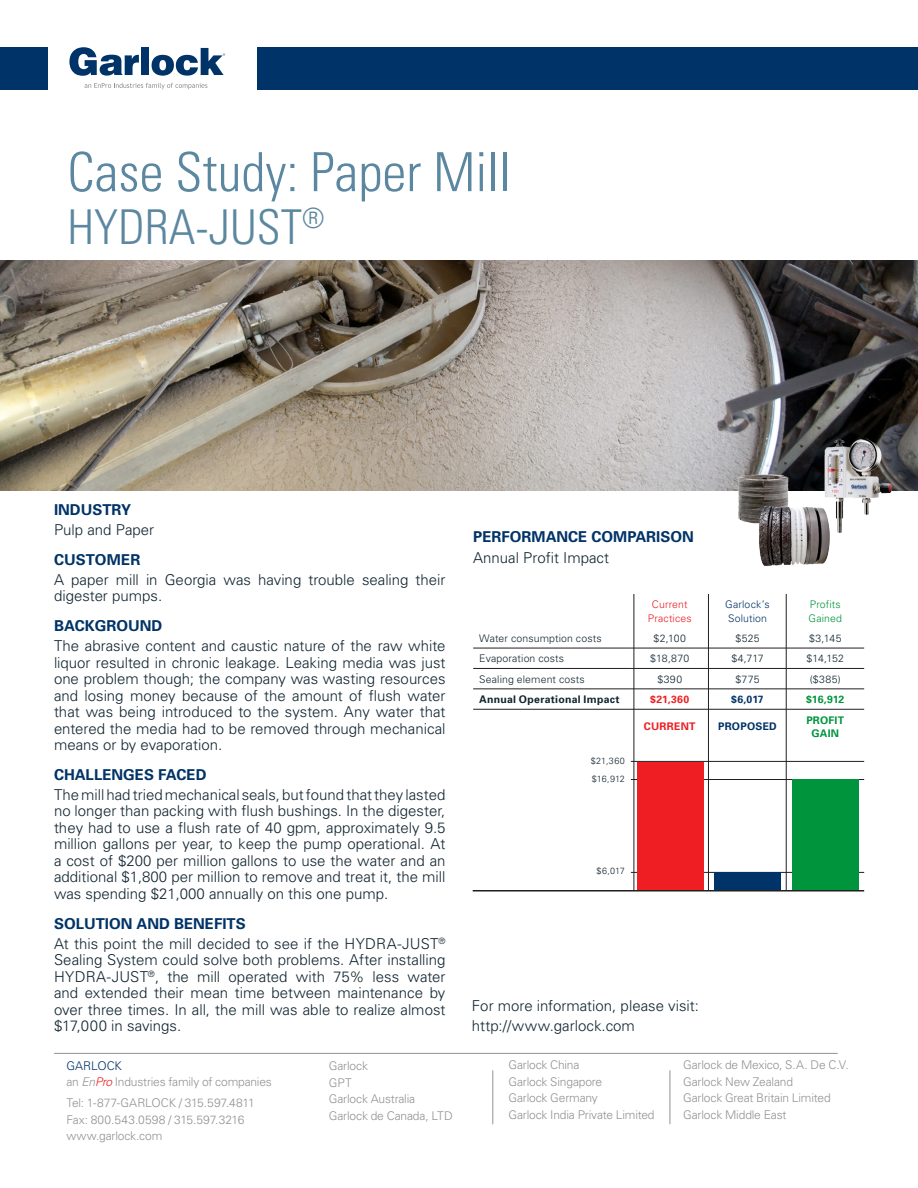
<style>
.page{position:relative;width:918px;height:1188px;background:#fff}
.page>*{position:absolute;margin:0;border:0;box-sizing:border-box;transform-origin:0 0}
.t1{font:300 condensed 54px "Univers";color:#5c87a1}
.t2{font:300 condensed 48px "Univers";color:#5c87a1}
.Body___Main{font:300 15px/16.5px "Univers";color:#112530;text-align:justify}
.t3{font:700 15px "Univers";color:#003367}
.Body___Main-2{font:300 12px/16.5px "Univers";letter-spacing:-.015em;color:#919295}
.Body___Subhead{font:300 12px "Univers";letter-spacing:-.005em;color:#003367}
.Body___Main-3{font:300 10.5px "Univers";letter-spacing:.015em;color:#112530}
.Body___Main-4{font:700 10.5px "Univers";letter-spacing:.025em;color:#112530}
.Body___Main-5{font:300 10.5px/13.5px "Univers";letter-spacing:.015em;color:#003367}
.Body___Main-6{font:700 10.5px/13.5px "Univers";letter-spacing:.02em;color:#00943d;text-align:center}
.Body___Main-7{font:300 10.5px/13.5px "Univers";letter-spacing:.015em;color:#ee1e23;text-align:center}
.Body___Main-8{font:700 10.5px "Univers";letter-spacing:.025em;color:#ee1e23}
.Body___Main-9{font:700 10.5px "Univers";letter-spacing:.02em;color:#003367}
.Body___Main-10{font:300 10.5px/13.5px "Univers";letter-spacing:.015em;color:#00943d}
.Body___Main-11{font:300 9px "Univers";letter-spacing:.005em;color:#112530}
.s1{font-style:italic}
.s2{font-style:italic;color:#ee1e23}
</style>
<div class="page">
<svg style="left:85px;top:83px;width:122px;height:6px"></svg>
<svg style="left:69px;top:47px;width:70px;height:29px"></svg>
<div style="left:141px;top:48px;width:8px;height:27px;background:#003367"></div>
<svg style="left:152px;top:48px;width:73px;height:28px"></svg>
<div style="left:0;top:47px;width:47px;height:42px;background:#003367"></div>
<div style="left:258px;top:47px;width:660px;height:42px;background:#003367"></div>
<hr style="left:54px;top:1053px;width:783px;height:1px;background:#919295">
<hr style="left:492px;top:1071px;width:1px;height:53px;background:#919295">
<hr style="left:670px;top:1071px;width:1px;height:53px;background:#919295">
<img style="left:0;top:261px;width:918px;height:230px">
<img style="left:730px;top:432px;width:165px;height:134px">
<hr style="left:473px;top:648px;width:158px;height:1px;background:#231f20">
<hr style="left:631px;top:648px;width:78px;height:1px;background:#231f20">
<hr style="left:709px;top:648px;width:77px;height:1px;background:#231f20">
<hr style="left:786px;top:648px;width:78px;height:1px;background:#231f20">
<hr style="left:473px;top:668px;width:158px;height:1px;background:#231f20">
<hr style="left:631px;top:668px;width:78px;height:1px;background:#231f20">
<hr style="left:709px;top:668px;width:77px;height:1px;background:#231f20">
<hr style="left:786px;top:668px;width:78px;height:1px;background:#231f20">
<hr style="left:473px;top:689px;width:158px;height:1px;background:#231f20">
<hr style="left:631px;top:689px;width:78px;height:1px;background:#231f20">
<hr style="left:709px;top:689px;width:77px;height:1px;background:#231f20">
<hr style="left:786px;top:689px;width:78px;height:1px;background:#231f20">
<hr style="left:473px;top:709px;width:158px;height:1px;background:#231f20">
<hr style="left:631px;top:709px;width:78px;height:1px;background:#231f20">
<hr style="left:709px;top:709px;width:77px;height:1px;background:#231f20">
<hr style="left:786px;top:709px;width:78px;height:1px;background:#231f20">
<hr style="left:631px;top:872px;width:233px;height:1px;background:#231f20">
<hr style="left:631px;top:779px;width:233px;height:1px;background:#231f20">
<hr style="left:631px;top:761px;width:233px;height:1px;background:#231f20">
<div style="left:637px;top:762px;width:67px;height:129px;background:#ee1e23"></div>
<div style="left:792px;top:779px;width:66px;height:112px;background:#00943d"></div>
<div style="left:714px;top:872px;width:67px;height:19px;background:#003367"></div>
<hr style="left:473px;top:890px;width:391px;height:2px;background:#231f20">
<hr style="left:634px;top:594px;width:1px;height:296px;background:#231f20">
<hr style="left:708px;top:594px;width:1px;height:296px;background:#231f20">
<hr style="left:786px;top:594px;width:1px;height:296px;background:#231f20">
<p class="t1" style="left:68px;top:140px;width:445px">Case Study: Paper Mill</p>
<p class="t2" style="left:68px;top:198px;width:259px">HYDRA-JUST<sup>®</sup></p>
<p class="t3" style="left:54px;top:500px;width:79px">INDUSTRY</p>
<p class="Body___Main" style="left:54px;top:521px;width:102px">Pulp and Paper</p>
<p class="t3" style="left:54px;top:550px;width:88px">CUSTOMER</p>
<p class="Body___Main" style="left:54px;top:571px;width:393px">A paper mill in Georgia was having trouble sealing their digester pumps.</p>
<p class="t3" style="left:54px;top:616px;width:110px">BACKGROUND</p>
<p class="Body___Main" style="left:54px;top:637px;width:393px">The abrasive content and caustic nature of the raw white liquor resulted in chronic leakage. Leaking media was just one problem though; the company was wasting resources and losing money because of the amount of flush water that was being introduced to the system. Any water that entered the media had to be removed through mechanical means or by evaporation.</p>
<p class="t3" style="left:54px;top:765px;width:154px">CHALLENGES FACED</p>
<p class="Body___Main" style="left:54px;top:786px;width:393px">The mill had tried mechanical seals, but found that they lasted no longer than packing with flush bushings. In the digester, they had to use a flush rate of 40 gpm, approximately 9.5 million gallons per year, to keep the pump operational. At a cost of $200 per million gallons to use the water and an additional $1,800 per million to remove and treat it, the mill was spending $21,000 annually on this one pump.</p>
<p class="t3" style="left:54px;top:914px;width:193px">SOLUTION AND BENEFITS</p>
<p class="Body___Main" style="left:54px;top:935px;width:393px">At this point the mill decided to see if the HYDRA-JUST<sup>® </sup>Sealing System could solve both problems. After installing HYDRA-JUST<sup>®</sup>, the mill operated with 75% less water and extended their mean time between maintenance by over three times. In all, the mill was able to realize almost $17,000 in savings.</p>
<p class="Body___Subhead" style="left:66px;top:1058px;width:57px">GARLOCK</p>
<p class="Body___Main-2" style="left:66px;top:1073px;width:207px">an <span class="s1">En</span><span class="s2">Pro</span> Industries family of companies</p>
<p class="Body___Main-2" style="left:66px;top:1094px;width:190px">Tel: 1-877-GARLOCK / 315.597.4811<br>Fax: 800.543.0598 / 315.597.3216</p>
<p class="Body___Main-2" style="left:66px;top:1127px;width:97px">www.garlock.com</p>
<p class="Body___Main-2" style="left:329px;top:1057px;width:41px">Garlock</p>
<p class="Body___Main-2" style="left:329px;top:1074px;width:24px">GPT</p>
<p class="Body___Main-2" style="left:329px;top:1090px;width:88px">Garlock Australia</p>
<p class="Body___Main-2" style="left:329px;top:1107px;width:125px">Garlock de Canada, LTD</p>
<p class="t3" style="left:473px;top:527px;width:222px">PERFORMANCE COMPARISON</p>
<p class="Body___Main" style="left:473px;top:549px;width:137px">Annual Profit Impact</p>
<p class="Body___Main-7" style="left:648px;top:597px;width:45px">Current<br>Practices</p>
<p class="Body___Main-5" style="left:725px;top:597px;width:46px">Garlock’s<br>Solution</p>
<p class="Body___Main-10" style="left:809px;top:597px;width:35px">Profits<br>Gained</p>
<p class="Body___Main-3" style="left:479px;top:632px;width:124px">Water consumption costs</p>
<p class="Body___Main-3" style="left:654px;top:632px;width:34px">$2,100</p>
<p class="Body___Main-3" style="left:735px;top:632px;width:26px">$525</p>
<p class="Body___Main-3" style="left:809px;top:632px;width:34px">$3,145</p>
<p class="Body___Main-3" style="left:479px;top:652px;width:87px">Evaporation costs</p>
<p class="Body___Main-3" style="left:650px;top:652px;width:40px">$18,870</p>
<p class="Body___Main-3" style="left:731px;top:652px;width:34px">$4,717</p>
<p class="Body___Main-3" style="left:807px;top:652px;width:39px">$14,152</p>
<p class="Body___Main-3" style="left:479px;top:673px;width:107px">Sealing element costs</p>
<p class="Body___Main-3" style="left:657px;top:673px;width:26px">$390</p>
<p class="Body___Main-3" style="left:735px;top:673px;width:26px">$775</p>
<p class="Body___Main-3" style="left:810px;top:673px;width:33px">($385)</p>
<p class="Body___Main-4" style="left:479px;top:693px;width:142px">Annual Operational Impact</p>
<p class="Body___Main-8" style="left:650px;top:693px;width:41px">$21,360</p>
<p class="Body___Main-9" style="left:731px;top:693px;width:34px">$6,017</p>
<p class="Body___Main-6" style="left:806px;top:692px;width:40px">$16,912</p>
<p class="Body___Main-8" style="left:644px;top:720px;width:53px">CURRENT</p>
<p class="Body___Main-9" style="left:718px;top:720px;width:60px">PROPOSED</p>
<p class="Body___Main-6" style="left:806px;top:713px;width:39px">PROFIT<br>GAIN</p>
<p class="Body___Main-11" style="left:591px;top:755px;width:35px">$21,360</p>
<p class="Body___Main-11" style="left:592px;top:774px;width:35px">$16,912</p>
<p class="Body___Main-11" style="left:597px;top:866px;width:30px">$6,017</p>
<p class="Body___Main" style="left:472px;top:997px;width:229px">For more information, please visit:</p>
<p class="Body___Main" style="left:472px;top:1017px;width:165px">http://www.garlock.com</p>
<p class="Body___Main-2" style="left:508px;top:1056px;width:73px">Garlock China</p>
<p class="Body___Main-2" style="left:508px;top:1073px;width:95px">Garlock Singapore</p>
<p class="Body___Main-2" style="left:508px;top:1089px;width:91px">Garlock Germany</p>
<p class="Body___Main-2" style="left:508px;top:1106px;width:148px">Garlock India Private Limited</p>
<p class="Body___Main-2" style="left:683px;top:1056px;width:167px">Garlock de Mexico, S.A. De C.V.</p>
<p class="Body___Main-2" style="left:683px;top:1073px;width:111px">Garlock New Zealand</p>
<p class="Body___Main-2" style="left:683px;top:1089px;width:149px">Garlock Great Britain Limited</p>
<p class="Body___Main-2" style="left:683px;top:1106px;width:105px">Garlock Middle East</p>
</div>
